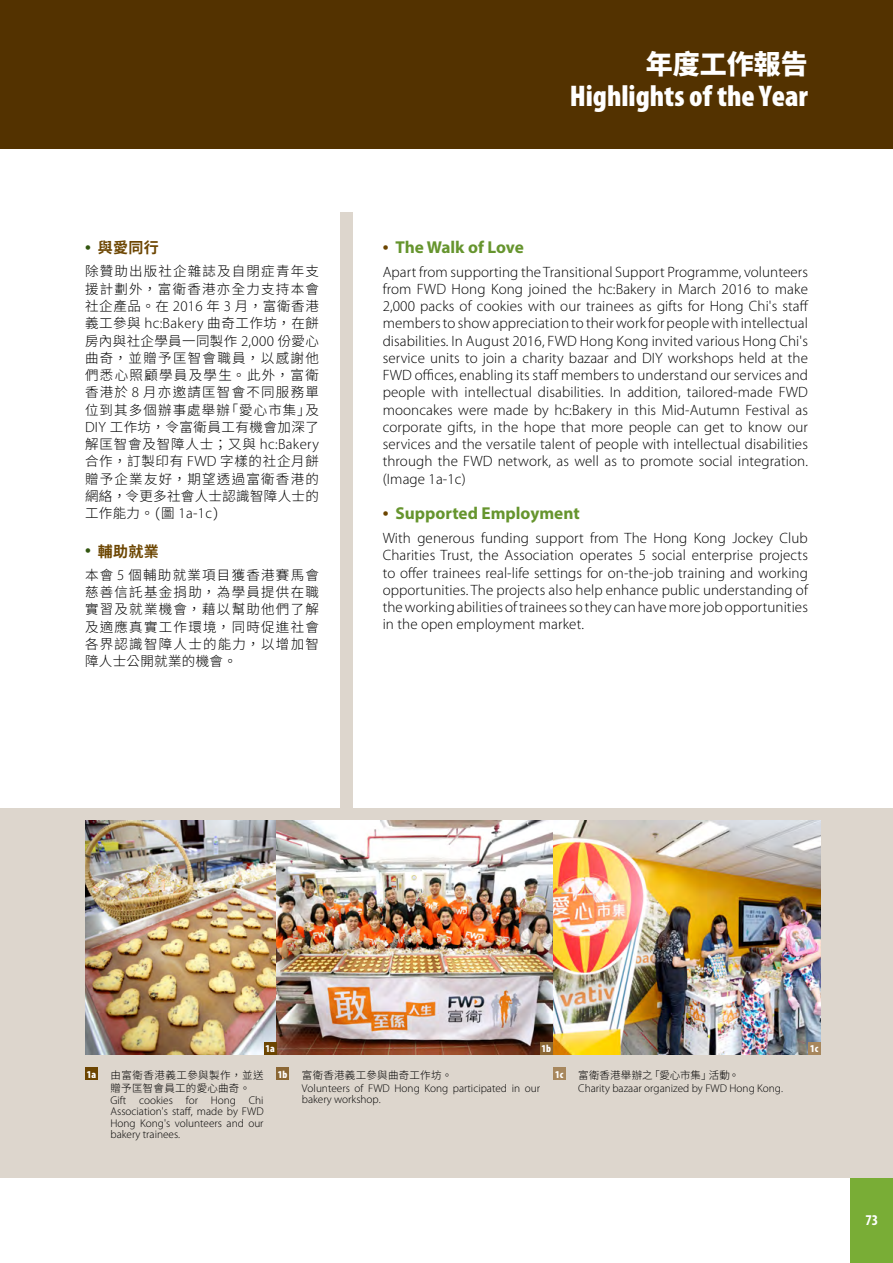
<style>
.page{position:relative;width:893px;height:1263px;background:#fff}
.page>*{position:absolute;margin:0;border:0;box-sizing:border-box;transform-origin:0 0}
.t1{font:900 condensed 30px "Myriad Pro";color:#fff}
.t2{font:900 27px "Noto Sans CJ Ktc";color:#fff}
.t3{font:700 17.25px "Myriad Pro";color:#66952e}
.t4{font:300 15px/17.2px "Myriad Pro";letter-spacing:.005em;color:#000;text-align:justify}
.t5{font:700 15px "Noto Sans CJ Ktc";letter-spacing:.025em;color:#6c4501}
.t6{font:700 condensed 15px "Myriad Pro";color:#fff}
.t7{font:300 13.5px/17.2px "Noto Sans CJ Ktc";letter-spacing:.095em;color:#000;text-align:justify}
.t8{font:300 11.25px/11.2px "Myriad Pro";color:#000;text-align:justify}
.t9{font:300 10.5px/12.5px "Noto Sans CJ Ktc";letter-spacing:.025em;color:#000}
.t10{font:900 condensed 10.5px "Myriad Pro";color:#fff}
.s1{font-family:"Myriad Pro";font-size:17.25px;color:#32560f}
.s2{font-family:"Myriad Pro";font-size:14.85px}
.s3{color:#6c4501}
</style>
<div class="page">
<div style="left:0;top:808px;width:893px;height:370px;background:#ddd6cd"></div>
<hr style="left:0;top:808px;width:1px;height:370px;background:#533200">
<div style="left:850px;top:1178px;width:43px;height:85px;background:#79ad36"></div>
<div style="left:0;top:0;width:893px;height:149px;background:#533200"></div>
<img style="left:85px;top:821px;width:736px;height:233px">
<div style="left:553px;top:1067px;width:13px;height:13px;background:#a7875d"></div>
<div style="left:276px;top:1067px;width:13px;height:13px;background:#8b6734"></div>
<div style="left:85px;top:1067px;width:13px;height:13px;background:#6c4501"></div>
<div style="left:264px;top:1042px;width:12px;height:12px;background:#6c4501"></div>
<div style="left:808px;top:1042px;width:13px;height:12px;background:#a7875d"></div>
<div style="left:540px;top:1042px;width:13px;height:12px;background:#8b6734"></div>
<div style="left:340px;top:213px;width:13px;height:595px;background:#ddd6cd"></div>
<p class="t5" style="left:85px;top:239px;width:75px"><span class="s1">•</span> 與愛同行</p>
<p class="t7" style="left:85px;top:263px;width:235px">除贊助出版社企雜誌及自閉症青年支援計劃外，富衛香港亦全力支持本會社企產品。在 <span class="s2">2016</span> 年 <span class="s2">3</span> 月，富衛香港義工參與 <span class="s2">hc:Bakery</span> 曲奇工作坊，在餅房內與社企學員一同製作 <span class="s2">2,000</span> 份愛心曲奇，並贈予匡智會職員，以感謝他們悉心照顧學員及學生。此外，富衛香港於 <span class="s2">8</span> 月亦邀請匡智會不同服務單位到其多個辦事處舉辦「愛心市集」及<span class="s2">DIY</span> 工作坊，令富衛員工有機會加深了解匡智會及智障人士；又與 <span class="s2">hc:Bakery</span>合作，訂製印有 <span class="s2">FWD</span> 字樣的社企月餅贈予企業友好，期望透過富衛香港的網絡，令更多社會人士認識智障人士的工作能力。(圖 <span class="s2">1a-1c</span>)</p>
<p class="t5" style="left:85px;top:542px;width:75px"><span class="s1">•</span> 輔助就業</p>
<p class="t7" style="left:85px;top:567px;width:235px">本會 <span class="s2">5</span> 個輔助就業項目獲香港賽馬會慈善信託基金捐助，為學員提供在職實習及就業機會，藉以幫助他們了解及適應真實工作環境，同時促進社會各界認識智障人士的能力，以增加智障人士公開就業的機會。</p>
<h2 class="t2" style="left:646px;top:48px;width:163px">年度工作報告</h2>
<h1 class="t1" style="left:570px;top:79px;width:240px">Highlights of the Year</h1>
<p class="t3" style="left:383px;top:236px;width:143px"><span class="s3">•</span> The Walk of Love</p>
<p class="t4" style="left:383px;top:263px;width:428px">Apart from supporting the Transitional Support Programme, volunteers from FWD Hong Kong joined the hc:Bakery in March 2016 to make 2,000 packs of cookies with our trainees as gifts for Hong Chi's staff members to show appreciation to their work for people with intellectual disabilities. In August 2016, FWD Hong Kong invited various Hong Chi's service units to join a charity bazaar and DIY workshops held at the FWD offices, enabling its staff members to understand our services and people with intellectual disabilities. In addition, tailored-made FWD mooncakes were made by hc:Bakery in this Mid-Autumn Festival as corporate gifts, in the hope that more people can get to know our services and the versatile talent of people with intellectual disabilities through the FWD network, as well as to promote social integration. (Image 1a-1c)</p>
<p class="t3" style="left:383px;top:502px;width:198px"><span class="s3">•</span> Supported Employment</p>
<p class="t4" style="left:383px;top:530px;width:427px">With generous funding support from The Hong Kong Jockey Club Charities Trust, the Association operates 5 social enterprise projects to offer trainees real-life settings for on-the-job training and working opportunities. The projects also help enhance public understanding of the working abilities of trainees so they can have more job opportunities in the open employment market.</p>
<p class="t10" style="left:542px;top:1043px;width:11px">1b</p>
<p class="t10" style="left:265px;top:1043px;width:11px">1a</p>
<p class="t10" style="left:810px;top:1043px;width:10px">1c</p>
<p class="t9" style="left:111px;top:1069px;width:155px">由富衛香港義工參與製作，並送贈予匡智會員工的愛心曲奇。</p>
<p class="t9" style="left:302px;top:1069px;width:152px">富衛香港義工參與曲奇工作坊。</p>
<p class="t10" style="left:87px;top:1068px;width:11px">1a</p>
<p class="t10" style="left:278px;top:1068px;width:11px">1b</p>
<p class="t10" style="left:555px;top:1068px;width:10px">1c</p>
<p class="t8" style="left:302px;top:1082px;width:240px">Volunteers of FWD Hong Kong participated in our bakery workshop.</p>
<p class="t8" style="left:111px;top:1095px;width:155px">Gift cookies for Hong Chi Association's staff, made by FWD Hong Kong's volunteers and our bakery trainees.</p>
<p class="t9" style="left:578px;top:1069px;width:163px">富衛香港舉辦之「愛心市集」活動。</p>
<p class="t8" style="left:578px;top:1082px;width:206px">Charity bazaar organized by FWD Hong Kong.</p>
<p class="t6" style="left:865px;top:1211px;width:14px">73</p>
</div>
